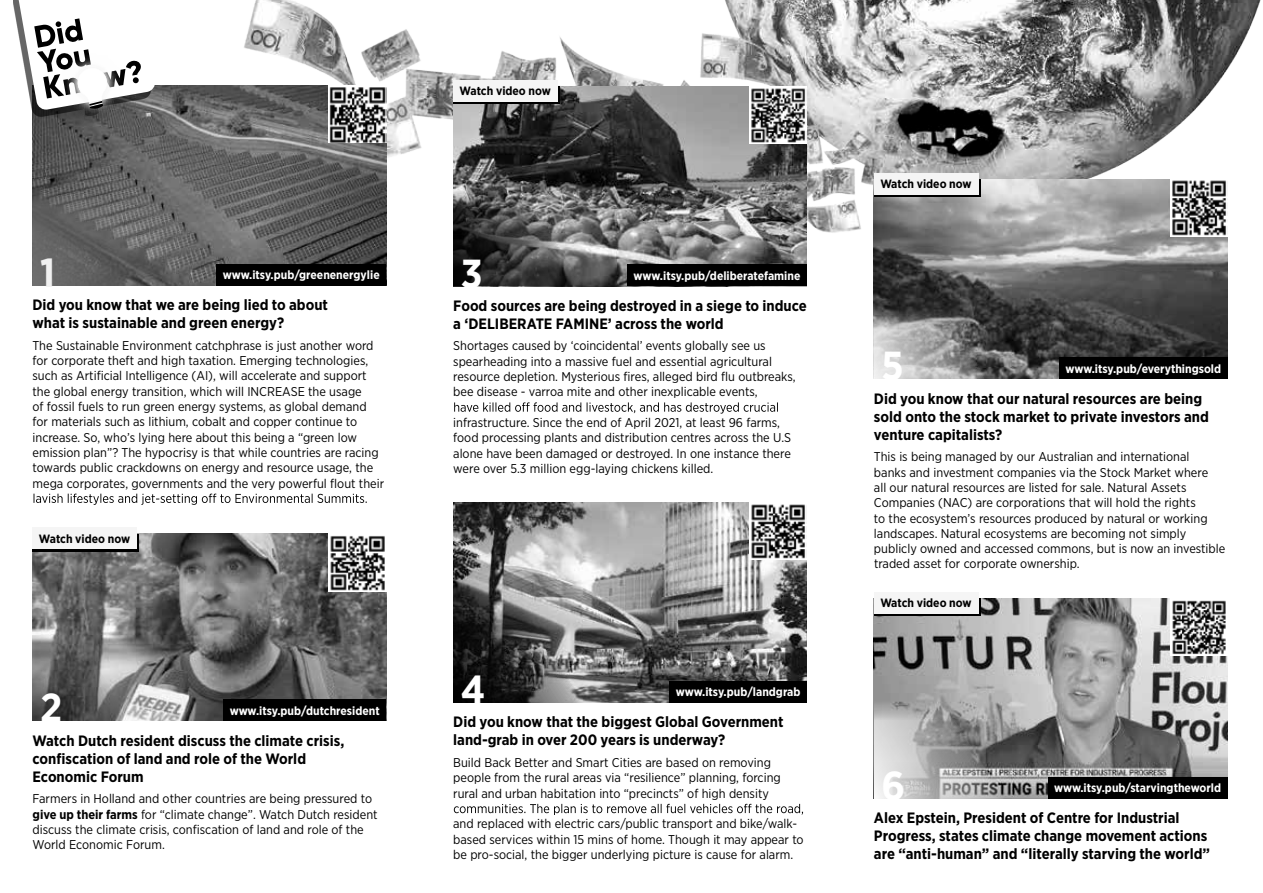
<style>
.page{position:relative;width:1263px;height:893px;background:#fff}
.page>*{position:absolute;margin:0;border:0;box-sizing:border-box;transform-origin:0 0}
.t1{font:700 40.5px "Gotham Narrow";color:#fff}
.t2{font:700 40.5px "Gotham Narrow";color:#f1f1f1}
.t3{font:700 15px/18px "Gotham Narrow";color:#000}
.t4{font:12.75px/15.3px "Gotham Narrow";color:#000}
.t5{font:700 12px "Gotham Narrow";color:#fff}
.t6{font:700 12px "Gotham Narrow";color:#000}
.s1{font-weight:700}
</style>
<div class="page">
<img style="left:212px;top:0;width:1049px;height:270px">
<img style="left:33px;top:86px;width:353px;height:199px">
<svg style="left:33px;top:186px;width:144px;height:99px;background:#636363"></svg>
<svg style="left:34px;top:494px;width:333px;height:11px"></svg>
<img style="left:329px;top:86px;width:57px;height:57px">
<div style="left:216px;top:264px;width:170px;height:21px;background:#000"></div>
<img style="left:453px;top:503px;width:354px;height:200px">
<svg style="left:453px;top:604px;width:144px;height:99px;background:#505050"></svg>
<svg style="left:454px;top:804px;width:349px;height:11px"></svg>
<div style="left:669px;top:682px;width:138px;height:21px;background:#000"></div>
<img style="left:749px;top:503px;width:58px;height:57px">
<img style="left:453px;top:86px;width:354px;height:200px">
<svg style="left:453px;top:187px;width:144px;height:99px;background:#515151"></svg>
<svg style="left:454px;top:402px;width:324px;height:12px"></svg>
<svg style="left:453px;top:86px;width:107px;height:18px"></svg>
<div style="left:453px;top:80px;width:104px;height:21px;background:#f5f5f5"></div>
<img style="left:749px;top:86px;width:58px;height:57px">
<div style="left:627px;top:265px;width:180px;height:21px;background:#000"></div>
<img style="left:874px;top:598px;width:353px;height:200px">
<svg style="left:874px;top:699px;width:144px;height:99px;background:#a6a6a6"></svg>
<svg style="left:874px;top:598px;width:106px;height:18px"></svg>
<div style="left:874px;top:592px;width:104px;height:21px;background:#f5f5f5"></div>
<img style="left:1170px;top:598px;width:57px;height:57px">
<div style="left:1048px;top:777px;width:179px;height:21px;background:#000"></div>
<svg style="left:13px;top:0;width:138px;height:126px"></svg>
<img style="left:57px;top:110px;width:71px;height:13px">
<svg style="left:17px;top:0;width:139px;height:110px"></svg>
<img style="left:33px;top:534px;width:353px;height:187px">
<div style="left:33px;top:534px;width:106px;height:17px;background:#000"></div>
<div style="left:33px;top:528px;width:104px;height:21px;background:#f5f5f5"></div>
<img style="left:329px;top:534px;width:57px;height:57px">
<div style="left:223px;top:700px;width:163px;height:21px;background:#000"></div>
<svg style="left:33px;top:609px;width:111px;height:112px;background:#777"></svg>
<img style="left:874px;top:179px;width:353px;height:200px">
<img style="left:1170px;top:179px;width:57px;height:57px">
<div style="left:1059px;top:358px;width:168px;height:21px;background:#000"></div>
<svg style="left:874px;top:179px;width:106px;height:18px"></svg>
<div style="left:874px;top:173px;width:104px;height:21px;background:#f5f5f5"></div>
<svg style="left:874px;top:308px;width:143px;height:71px;background:#828282"></svg>
<h1 class="t2" style="left:40px;top:247px;width:17px">1</h1>
<p class="t5" style="left:223px;top:267px;width:158px">www.itsy.pub/greenenergylie</p>
<p class="t3" style="left:33px;top:296px;width:297px">Did you know that we are being lied to about what is sustainable and green energy?</p>
<p class="t4" style="left:33px;top:337px;width:353px">The Sustainable Environment catchphrase is just another word for corporate theft and high taxation. Emerging technologies, such as Artificial Intelligence (AI), will accelerate and support the global energy transition, which will INCREASE the usage<br>of fossil fuels to run green energy systems, as global demand for materials such as lithium, cobalt and copper continue to increase. So, who’s lying here about this being a “green low emission plan”? The hypocrisy is that while countries are racing towards public crackdowns on energy and resource usage, the mega corporates, governments and the very powerful flout their</p>
<p class="t6" style="left:39px;top:531px;width:93px">Watch video now</p>
<h1 class="t1" style="left:40px;top:682px;width:24px">2</h1>
<p class="t5" style="left:230px;top:703px;width:151px">www.itsy.pub/dutchresident</p>
<p class="t3" style="left:33px;top:731px;width:313px">Watch Dutch resident discuss the climate crisis, confiscation of land and role of the World<br>Economic Forum</p>
<p class="t4" style="left:33px;top:791px;width:347px">Farmers in Holland and other countries are being pressured to <span class="s1">give up their farms</span> for “climate change”. Watch Dutch resident discuss the climate crisis, confiscation of land and role of the World Economic Forum.</p>
<p class="t6" style="left:460px;top:83px;width:93px">Watch video now</p>
<h1 class="t1" style="left:461px;top:247px;width:23px">3</h1>
<p class="t5" style="left:634px;top:268px;width:168px">www.itsy.pub/deliberatefamine</p>
<p class="t3" style="left:453px;top:296px;width:355px">Food sources are being destroyed in a siege to induce a ‘DELIBERATE FAMINE’ across the world</p>
<p class="t4" style="left:453px;top:338px;width:344px">Shortages caused by ‘coincidental’ events globally see us spearheading into a massive fuel and essential agricultural resource depletion. Mysterious fires, alleged bird flu outbreaks, bee disease - varroa mite and other inexplicable events,</p>
<p class="t4" style="left:453px;top:415px;width:339px">infrastructure. Since the end of April 2021, at least 96 farms, food processing plants and distribution centres across the U.S alone have been damaged or destroyed. In one instance there were over 5.3 million egg-laying chickens killed.</p>
<h1 class="t1" style="left:461px;top:664px;width:26px">4</h1>
<p class="t5" style="left:676px;top:684px;width:126px">www.itsy.pub/landgrab</p>
<p class="t3" style="left:453px;top:713px;width:332px">Did you know that the biggest Global Government land-grab in over 200 years is underway?</p>
<p class="t4" style="left:453px;top:755px;width:329px">Build Back Better and Smart Cities are based on removing people from the rural areas via “resilience” planning, forcing rural and urban habitation into “precincts” of high density</p>
<p class="t4" style="left:453px;top:816px;width:352px">and replaced with electric cars/public transport and bike/walk&shy;based services within 15 mins of home. Though it may appear to be pro-social, the bigger underlying picture is cause for alarm.</p>
<p class="t6" style="left:880px;top:176px;width:93px">Watch video now</p>
<h1 class="t1" style="left:881px;top:340px;width:24px">5</h1>
<p class="t5" style="left:1065px;top:361px;width:157px">www.itsy.pub/everythingsold</p>
<p class="t3" style="left:874px;top:389px;width:336px">Did you know that our natural resources are being sold onto the stock market to private investors and venture capitalists?</p>
<p class="t4" style="left:874px;top:449px;width:353px">This is being managed by our Australian and international<br>banks and investment companies via the Stock Market where<br>all our natural resources are listed for sale. Natural Assets Companies (NAC) are corporations that will hold the rights<br>to the ecosystem’s resources produced by natural or working landscapes. Natural ecosystems are becoming not simply publicly owned and accessed commons, but is now an investible traded asset for corporate ownership.</p>
<p class="t6" style="left:880px;top:595px;width:93px">Watch video now</p>
<h1 class="t1" style="left:881px;top:759px;width:25px">6</h1>
<p class="t5" style="left:1054px;top:780px;width:169px">www.itsy.pub/starvingtheworld</p>
<p class="t3" style="left:874px;top:808px;width:338px">Alex Epstein, President of Centre for Industrial<br>Progress, states climate change movement actions are “anti-human” and “literally starving the world”</p>
</div>
